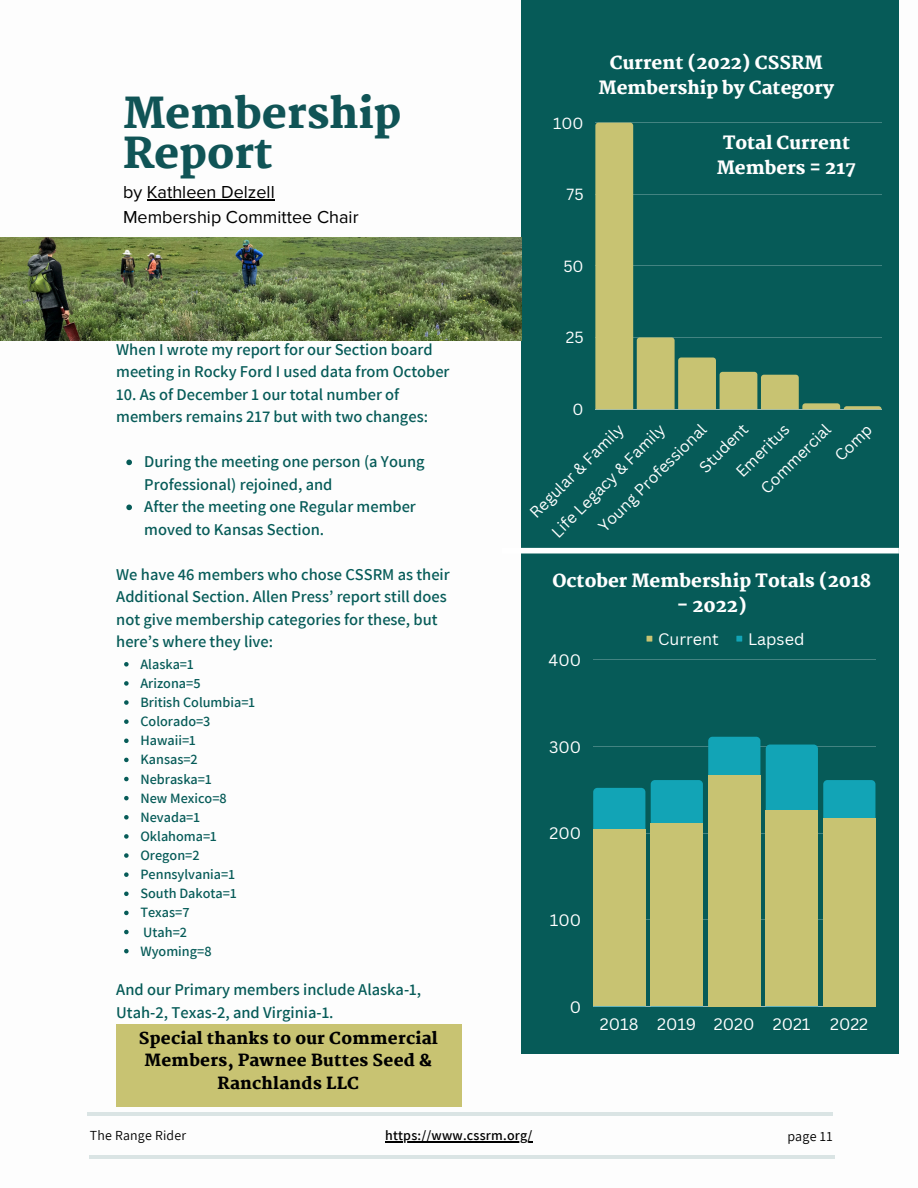
<style>
.page{position:relative;width:918px;height:1188px;background:#fff}
.page>*{position:absolute;margin:0;border:0;box-sizing:border-box;transform-origin:0 0}
.t1{font:800 41.85px/40.5px "Martel";color:#105456}
.t2{font:800 18px/24.8px "Martel";color:#fff;text-align:center}
.t3{font:18px/24.8px "Proxima Nova";color:#000}
.t4{font:600 16.5px/22.5px "Assistant";color:#065b58}
.t5{font:800 16.5px/22.5px "Martel";letter-spacing:.015em;color:#000;text-align:center}
.t6{font:16.2px "Canva Sans";color:#fff}
.t7{font:15.75px "Canva Sans";color:#fff}
.t8{font:600 14.25px/19.2px "Assistant";color:#065b58}
.t9{font:600 13.95px "Assistant";letter-spacing:.015em;color:#000}
.t10{font:13.95px "Assistant";letter-spacing:.015em;color:#000}
.t11{font:13.8px "Assistant";letter-spacing:.015em;color:#000}
</style>
<div class="page">
<div style="left:521px;top:0;width:378px;height:1054px;background:#065b58"></div>
<img style="left:0;top:237px;width:522px;height:104px">
<svg style="left:126px;top:460px;width:6px;height:5px"></svg>
<svg style="left:126px;top:505px;width:6px;height:5px"></svg>
<svg style="left:124px;top:662px;width:5px;height:5px"></svg>
<svg style="left:124px;top:681px;width:5px;height:5px"></svg>
<svg style="left:124px;top:700px;width:5px;height:5px"></svg>
<svg style="left:124px;top:719px;width:5px;height:5px"></svg>
<svg style="left:124px;top:739px;width:5px;height:4px"></svg>
<svg style="left:124px;top:758px;width:5px;height:4px"></svg>
<svg style="left:124px;top:777px;width:5px;height:4px"></svg>
<svg style="left:124px;top:796px;width:5px;height:4px"></svg>
<svg style="left:124px;top:815px;width:5px;height:5px"></svg>
<svg style="left:124px;top:834px;width:5px;height:5px"></svg>
<svg style="left:124px;top:853px;width:5px;height:5px"></svg>
<svg style="left:124px;top:872px;width:5px;height:5px"></svg>
<svg style="left:124px;top:892px;width:5px;height:4px"></svg>
<svg style="left:124px;top:911px;width:5px;height:4px"></svg>
<svg style="left:124px;top:930px;width:5px;height:4px"></svg>
<svg style="left:124px;top:949px;width:5px;height:4px"></svg>
<hr style="left:595px;top:409px;width:287px;height:1px;background:#fff">
<svg style="left:595px;top:123px;width:287px;height:286px"></svg>
<svg style="left:647px;top:636px;width:5px;height:6px"></svg>
<svg style="left:736px;top:636px;width:6px;height:6px"></svg>
<hr style="left:593px;top:660px;width:282px;height:1px;background:#fff">
<hr style="left:593px;top:746px;width:282px;height:1px;background:#fff">
<hr style="left:593px;top:833px;width:282px;height:1px;background:#fff">
<hr style="left:593px;top:919px;width:282px;height:1px;background:#fff">
<hr style="left:593px;top:1006px;width:282px;height:1px;background:#fff">
<div style="left:593px;top:788px;width:52px;height:41px;background:#12a4b6"></div>
<svg style="left:651px;top:737px;width:109px;height:183px"></svg>
<svg style="left:766px;top:745px;width:109px;height:175px"></svg>
<div style="left:593px;top:829px;width:52px;height:177px;background:#c8c372"></div>
<div style="left:651px;top:823px;width:52px;height:183px;background:#c8c372"></div>
<div style="left:708px;top:775px;width:52px;height:231px;background:#c8c372"></div>
<div style="left:766px;top:810px;width:52px;height:196px;background:#c8c372"></div>
<div style="left:823px;top:818px;width:52px;height:188px;background:#c8c372"></div>
<hr style="left:147px;top:199px;width:128px;height:1px;background:#000">
<hr style="left:87px;top:1112px;width:746px;height:4px;background:#dae4e4">
<hr style="left:89px;top:1155px;width:746px;height:4px;background:#dae4e4">
<div style="left:502px;top:548px;width:397px;height:6px;background:#fff"></div>
<div style="left:116px;top:1025px;width:346px;height:82px;background:#c8c372"></div>
<hr style="left:385px;top:1141px;width:148px;height:2px;background:#000">
<h1 class="t1" style="left:123px;top:93px;width:280px">Membership<br>Report</h1>
<p class="t3" style="left:123px;top:180px;width:237px">by Kathleen Delzell<br>Membership Committee Chair</p>
<p class="t4" style="left:116px;top:338px;width:335px">When I wrote my report for our Section board meeting in Rocky Ford I used data from October</p>
<p class="t4" style="left:116px;top:383px;width:313px">10. As of December 1 our total number of members remains 217 but with two changes:</p>
<p class="t4" style="left:144px;top:450px;width:282px">During the meeting one person (a Young<br>Professional) rejoined, and<br>After the meeting one Regular member moved to Kansas Section.</p>
<p class="t4" style="left:116px;top:563px;width:335px">We have 46 members who chose CSSRM as their Additional Section. Allen Press’ report still does not give membership categories for these, but here’s where they live:</p>
<p class="t8" style="left:140px;top:654px;width:116px">Alaska=1<br>Arizona=5<br>British Columbia=1<br>Colorado=3<br>Hawaii=1<br>Kansas=2<br>Nebraska=1<br>New Mexico=8<br>Nevada=1<br>Oklahoma=1<br>Oregon=2<br>Pennsylvania=1<br>South Dakota=1<br>Texas=7<br>Utah=2<br>Wyoming=8</p>
<p class="t4" style="left:116px;top:978px;width:307px">And our Primary members include Alaska-1,<br>Utah-2, Texas-2, and Virginia-1.</p>
<p class="t5" style="left:139px;top:1027px;width:300px">Special thanks to our Commercial<br>Members, Pawnee Buttes Seed &amp;<br>Ranchlands LLC</p>
<p class="t7" style="left:553px;top:112px;width:32px">100</p>
<p class="t7" style="left:567px;top:183px;width:19px">75</p>
<p class="t2" style="left:599px;top:51px;width:237px">Current (2022) CSSRM<br>Membership by Category</p>
<p class="t2" style="left:717px;top:131px;width:141px">Total Current<br>Members = 217</p>
<p class="t7" style="left:563px;top:255px;width:22px">50</p>
<p class="t7" style="left:566px;top:327px;width:19px">25</p>
<p class="t7" style="left:573px;top:398px;width:13px">0</p>
<p class="t7" style="left:756px;top:483px;width:93px;rotate:-45deg">Commercial</p>
<p class="t7" style="left:830px;top:451px;width:47px;rotate:-45deg">Comp</p>
<p class="t7" style="left:593px;top:521px;width:147px;rotate:-45deg">Young Professional</p>
<p class="t7" style="left:694px;top:462px;width:62px;rotate:-45deg">Student</p>
<p class="t7" style="left:524px;top:507px;width:127px;rotate:-45deg">Regular &amp; Family</p>
<p class="t7" style="left:546px;top:527px;width:154px;rotate:-45deg">Life Legacy &amp; Family</p>
<p class="t7" style="left:731px;top:466px;width:69px;rotate:-45deg">Emeritus</p>
<p class="t2" style="left:553px;top:568px;width:320px">October Membership Totals (2018</p>
<p class="t2" style="left:677px;top:593px;width:72px">- 2022)</p>
<p class="t6" style="left:549px;top:649px;width:34px">400</p>
<p class="t6" style="left:549px;top:736px;width:34px">300</p>
<p class="t6" style="left:658px;top:628px;width:62px">Current</p>
<p class="t6" style="left:748px;top:628px;width:58px">Lapsed</p>
<p class="t6" style="left:550px;top:822px;width:33px">200</p>
<p class="t6" style="left:550px;top:909px;width:33px">100</p>
<p class="t6" style="left:570px;top:995px;width:13px">0</p>
<p class="t6" style="left:600px;top:1013px;width:270px">2018 2019 2020 2021 2022</p>
<p class="t11" style="left:90px;top:1125px;width:98px">The Range Rider</p>
<p class="t10" style="left:787px;top:1126px;width:47px">page 11</p>
<p class="t9" style="left:385px;top:1126px;width:149px">https://www.cssrm.org/</p>
</div>
